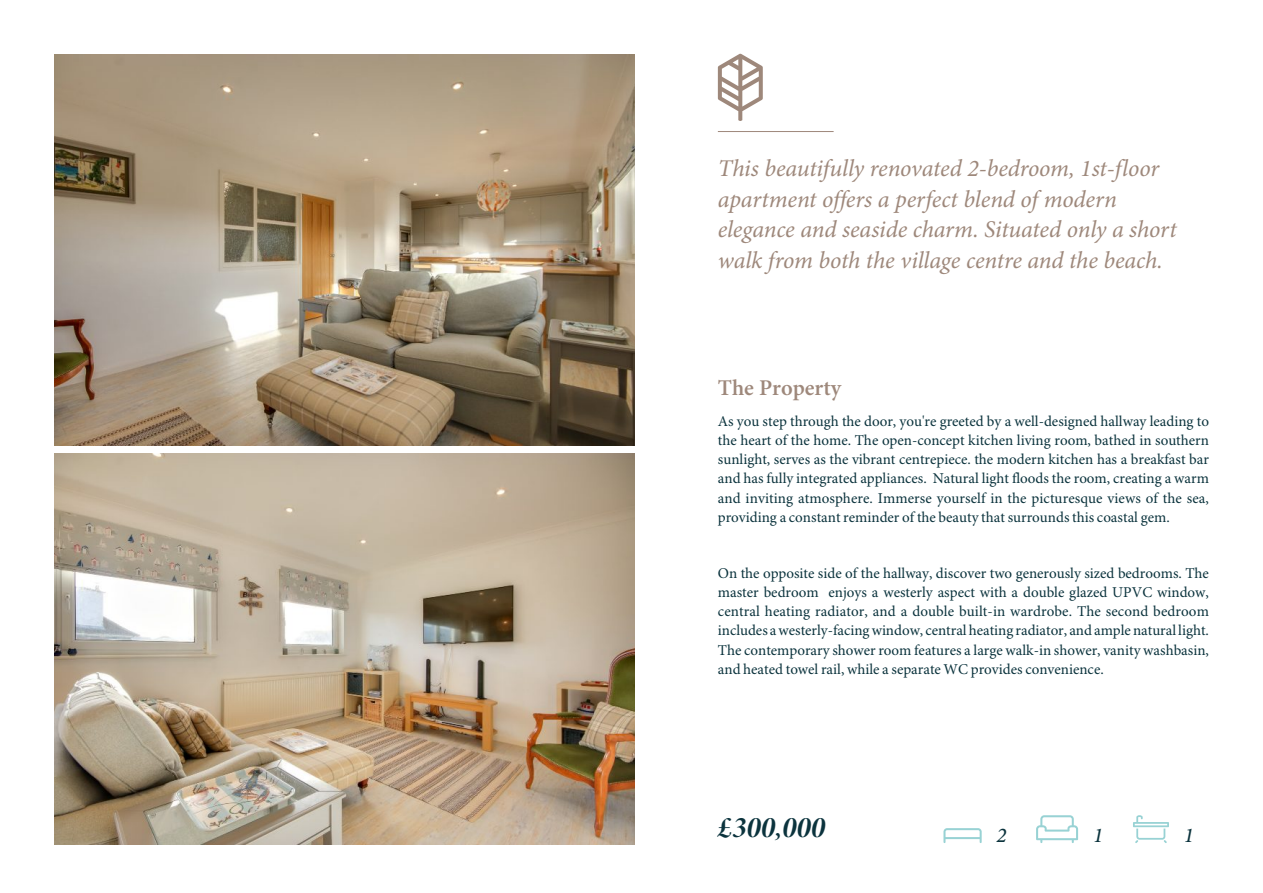
<style>
.page{position:relative;width:1263px;height:893px;background:#fff}
.page>*{position:absolute;margin:0;border:0;box-sizing:border-box;transform-origin:0 0}
.t1{font:30px "Minion Pro Bold It Disp";color:#0b333d}
.t2{font:italic 24px/30.8px "Minion Pro";letter-spacing:-.01em;color:#9e887b}
.t3{font:600 22.5px "Minion Pro";color:#9e887b}
.t4{font:italic 500 21px "Minion Pro";color:#0b333d}
.t5{font:15px/19.2px "Minion Pro";color:#0b333d;text-align:justify}
</style>
<div class="page">
<hr style="left:718px;top:131px;width:116px;height:1px;background:#9e887b">
<svg style="left:718px;top:54px;width:45px;height:67px"></svg>
<svg style="left:1133px;top:815px;width:36px;height:28px"></svg>
<svg style="left:1036px;top:815px;width:42px;height:28px"></svg>
<svg style="left:943px;top:828px;width:39px;height:15px"></svg>
<hr style="left:944px;top:837px;width:37px;height:2px;background:#98d2d4">
<img style="left:54px;top:54px;width:580px;height:391px">
<img style="left:54px;top:454px;width:580px;height:391px">
<h2 class="t2" style="left:718px;top:155px;width:460px">This beautifully renovated 2-bedroom, 1st-floor apartment offers a perfect blend of modern elegance and seaside charm. Situated only a short walk from both the village centre and the beach.</h2>
<h3 class="t3" style="left:718px;top:379px;width:125px">The Property</h3>
<p class="t5" style="left:718px;top:413px;width:493px">As you step through the door, you're greeted by a well-designed hallway leading to the heart of the home. The open-concept kitchen living room, bathed in southern sunlight, serves as the vibrant centrepiece. the modern kitchen has a breakfast bar and has fully integrated appliances. Natural light floods the room, creating a warm and inviting atmosphere. Immerse yourself in the picturesque views of the sea, providing a constant reminder of the beauty that surrounds this coastal gem.</p>
<p class="t5" style="left:718px;top:565px;width:493px">On the opposite side of the hallway, discover two generously sized bedrooms. The master bedroom enjoys a westerly aspect with a double glazed UPVC window, central heating radiator, and a double built-in wardrobe. The second bedroom includes a westerly-facing window, central heating radiator, and ample natural light.<br>The contemporary shower room features a large walk-in shower, vanity washbasin, and heated towel rail, while a separate WC provides convenience.</p>
<h1 class="t1" style="left:718px;top:816px;width:109px">£300,000</h1>
<h3 class="t4" style="left:997px;top:827px;width:12px">2</h3>
<h3 class="t4" style="left:1093px;top:827px;width:12px">1</h3>
<h3 class="t4" style="left:1184px;top:827px;width:12px">1</h3>
</div>
